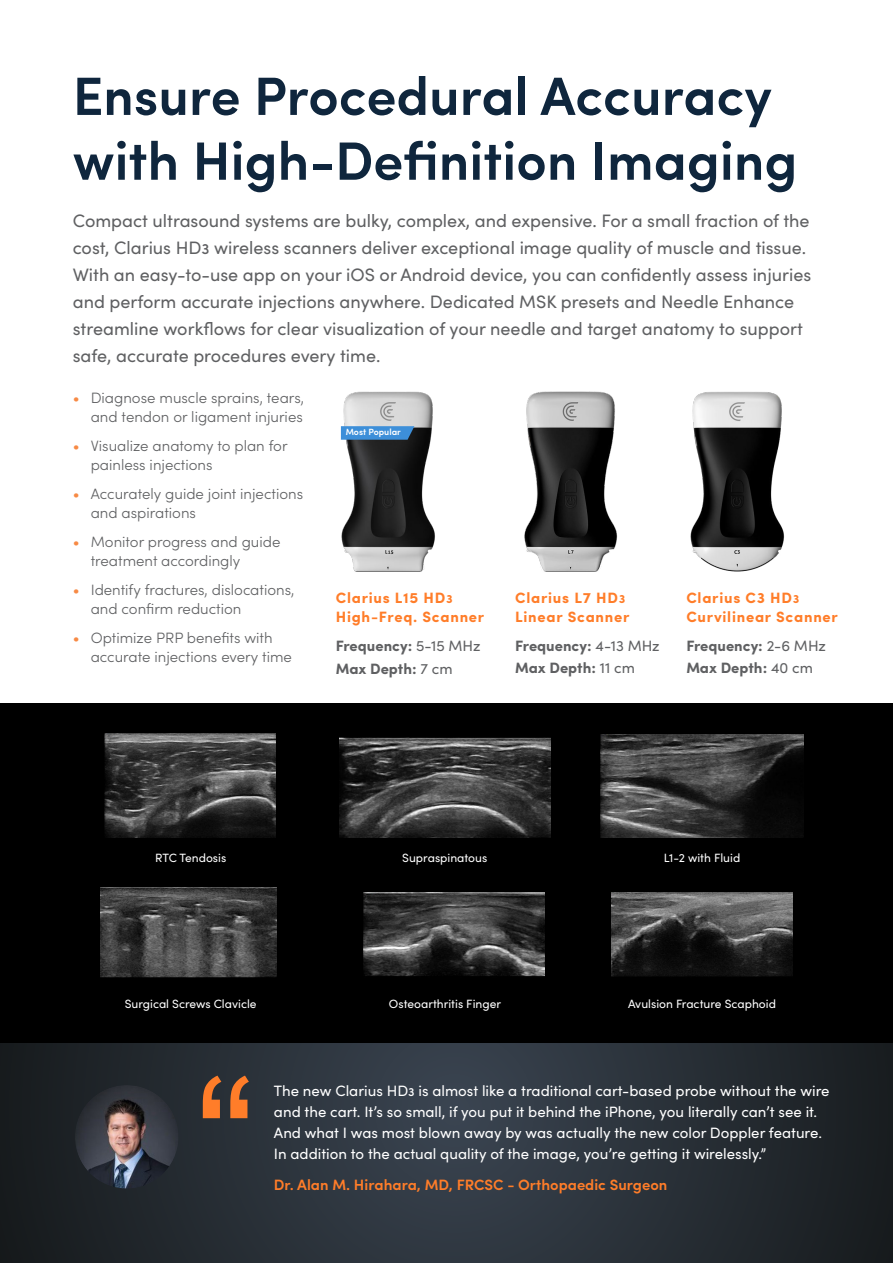
<style>
.page{position:relative;width:893px;height:1263px;background:#fff}
.page>*{position:absolute;margin:0;border:0;box-sizing:border-box;transform-origin:0 0}
.t1{font:600 54px/64.8px "Sofia Pro";color:#0f263d}
.t2{font:18px/27px "Sofia Pro";color:#5f6062}
.t3{font:300 15px/19.5px "Sofia Pro";color:#5f6062}
.t4{font:15px/21px "Sofia Pro";color:#fff}
.t5{font:700 15px/21.9px "Sofia Pro";color:#5f6062}
.t6{font:700 15px/19.5px "Sofia Pro";letter-spacing:.05em;color:#ff7d29}
.t7{font:600 15px "Sofia Pro";color:#ff7d29}
.t8{font:12px "Sofia Pro";color:#fff}
.t9{font:600 9px "Sofia Pro";color:#fff}
.s1{font-weight:500;font-size:15px}
.s2{font-weight:400;color:#f78a45}
.s3{font-size:12px}
.s4{font-weight:400}
.s5{font-weight:500;font-size:12px}
</style>
<div class="page">
<img style="left:524px;top:391px;width:94px;height:181px">
<svg style="left:0;top:1043px;width:893px;height:220px;background:#282e36"></svg>
<img style="left:75px;top:1085px;width:103px;height:103px;border-radius:51px">
<svg style="left:203px;top:1075px;width:46px;height:43px;background:#99582f"></svg>
<div style="left:0;top:704px;width:893px;height:339px;background:#000"></div>
<img style="left:340px;top:391px;width:95px;height:181px">
<img style="left:690px;top:391px;width:94px;height:181px">
<svg style="left:341px;top:426px;width:73px;height:14px"></svg>
<img style="left:104px;top:733px;width:171px;height:105px">
<img style="left:339px;top:737px;width:211px;height:101px">
<img style="left:601px;top:734px;width:202px;height:104px">
<img style="left:100px;top:888px;width:176px;height:89px">
<img style="left:363px;top:892px;width:182px;height:85px">
<img style="left:611px;top:892px;width:182px;height:85px">
<h1 class="t1" style="left:73px;top:60px;width:726px">Ensure Procedural Accuracy with High-Definition Imaging</h1>
<p class="t2" style="left:73px;top:206px;width:740px">Compact ultrasound systems are bulky, complex, and expensive. For a small fraction of the cost, Clarius HD<span class="s1">3</span> wireless scanners deliver exceptional image quality of muscle and tissue.<br>With an easy-to-use app on your iOS or Android device, you can confidently assess injuries and perform accurate injections anywhere. Dedicated MSK presets and Needle Enhance streamline workflows for clear visualization of your needle and target anatomy to support safe, accurate procedures every time.</p>
<p class="t3" style="left:73px;top:387px;width:233px;text-align:right"><span class="s2">•</span> Diagnose muscle sprains, tears, and tendon or ligament injuries</p>
<p class="t3" style="left:91px;top:435px;width:198px;text-indent:-18px"><span class="s2">•</span> Visualize anatomy to plan for painless injections</p>
<p class="t3" style="left:91px;top:483px;width:214px;text-indent:-18px"><span class="s2">•</span> Accurately guide joint injections and aspirations</p>
<p class="t3" style="left:91px;top:531px;width:191px;text-indent:-18px"><span class="s2">•</span> Monitor progress and guide treatment accordingly</p>
<p class="t3" style="left:91px;top:579px;width:205px;text-indent:-18px"><span class="s2">•</span> Identify fractures, dislocations, and confirm reduction</p>
<p class="t3" style="left:91px;top:627px;width:203px;text-indent:-18px"><span class="s2">•</span> Optimize PRP benefits with accurate injections every time</p>
<p class="t9" style="left:346px;top:425px;width:57px">Most Popular</p>
<p class="t6" style="left:336px;top:587px;width:150px">Clarius L15 HD<span class="s3">3<br></span>High-Freq. Scanner</p>
<p class="t5" style="left:336px;top:633px;width:146px;line-height:23.4px">Frequency: <span class="s4">5-15 MHz<br></span>Max Depth: <span class="s4">7 cm</span></p>
<p class="t6" style="left:515px;top:587px;width:116px">Clarius L7 HD<span class="s3">3<br></span>Linear Scanner</p>
<p class="t5" style="left:515px;top:634px;width:146px">Frequency: <span class="s4">4-13 MHz<br></span>Max Depth: <span class="s4">11 cm</span></p>
<p class="t6" style="left:686px;top:587px;width:153px">Clarius C3 HD<span class="s3">3<br></span>Curvilinear Scanner</p>
<p class="t5" style="left:686px;top:634px;width:141px">Frequency: <span class="s4">2-6 MHz<br></span>Max Depth: <span class="s4">40 cm</span></p>
<p class="t8" style="left:155px;top:849px;width:73px">RTC Tendosis</p>
<p class="t8" style="left:402px;top:849px;width:87px">Supraspinatous</p>
<p class="t8" style="left:664px;top:849px;width:78px">L1-2 with Fluid</p>
<p class="t8" style="left:125px;top:995px;width:133px">Surgical Screws Clavicle</p>
<p class="t8" style="left:389px;top:995px;width:114px">Osteoarthritis Finger</p>
<p class="t8" style="left:628px;top:995px;width:149px">Avulsion Fracture Scaphoid</p>
<p class="t4" style="left:274px;top:1079px;width:557px">The new Clarius HD<span class="s5">3</span> is almost like a traditional cart-based probe without the wire and the cart. It’s so small, if you put it behind the iPhone, you literally can’t see it.<br>And what I was most blown away by was actually the new color Doppler feature.<br>In addition to the actual quality of the image, you’re getting it wirelessly.”</p>
<p class="t7" style="left:274px;top:1174px;width:395px">Dr. Alan M. Hirahara, MD, FRCSC - Orthopaedic Surgeon</p>
</div>
